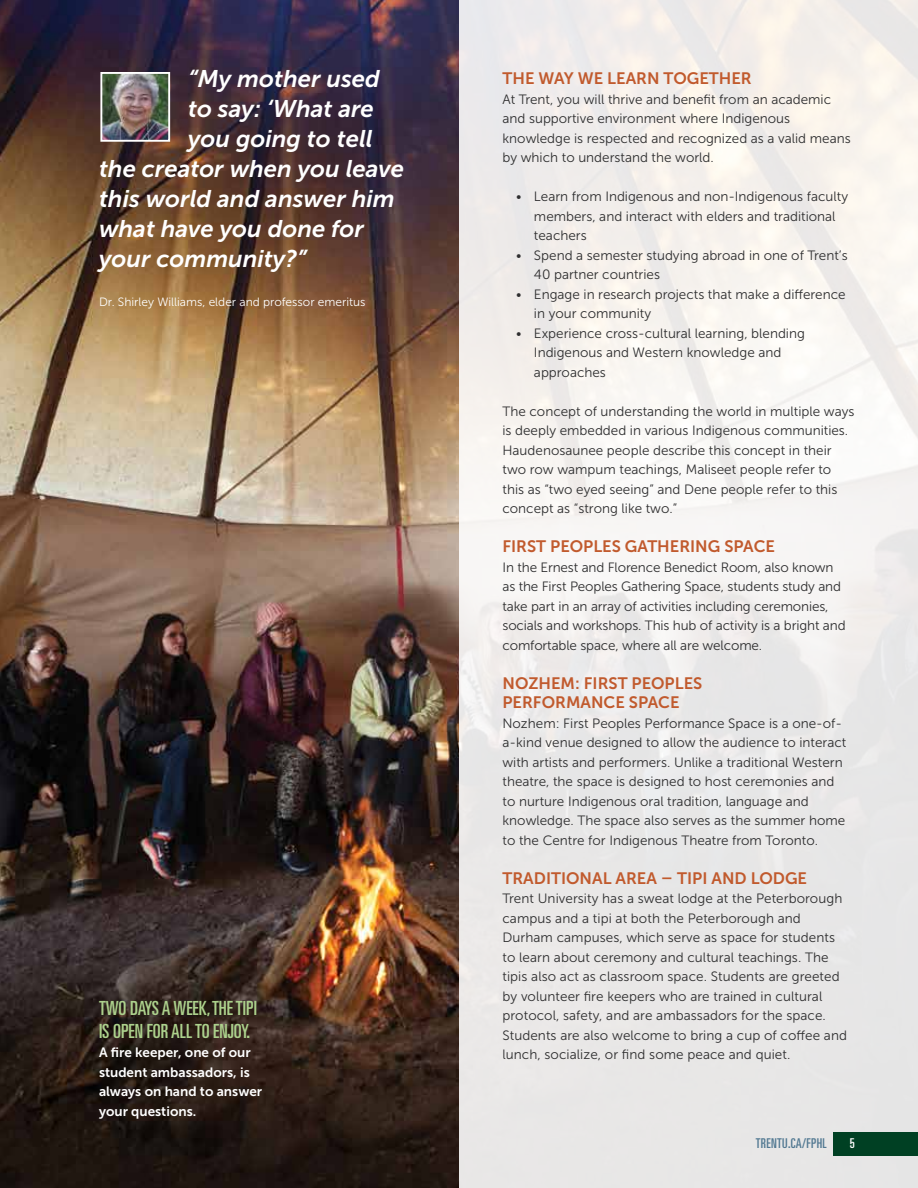
<style>
.page{position:relative;width:918px;height:1188px;background:#fff}
.page>*{position:absolute;margin:0;border:0;box-sizing:border-box;transform-origin:0 0}
.t1{font:italic 24px "Museo Sans 700";color:#fff}
.t2{font:ultra-condensed 19.5px/23.4px "Univers";color:#acd18c}
.t3{font:16.5px/19.5px "Museo Sans 700";color:#c15a2d}
.t4{font:13.5px/19.5px "Museo Sans 300";color:#2e2e2f}
.t5{font:13.5px/19.5px "Museo Sans 700";color:#fff}
.t6{font:ultra-condensed 13.5px "Univers";letter-spacing:.025em;color:#517891}
.t7{font:ultra-condensed 13.5px "Univers";color:#fff}
.t8{font:12px "Museo Sans 300";color:#fff}
</style>
<div class="page">
<img style="left:0;top:0;width:459px;height:1188px">
<div style="left:459px;top:0;width:459px;height:1188px;background:linear-gradient(to bottom,#f8f4f0,#e7e7e7)"></div>
<div style="left:833px;top:1132px;width:85px;height:24px;background:#004023"></div>
<img style="left:103px;top:75px;width:64px;height:64px">
<div style="left:100px;top:72px;width:70px;height:70px;border:2px solid #fff"></div>
<h1 class="t1" style="left:188px;top:66px;width:193px">“My mother used</h1>
<h1 class="t1" style="left:188px;top:96px;width:187px">to say: ‘What are</h1>
<h1 class="t1" style="left:188px;top:126px;width:186px">you going to tell</h1>
<h1 class="t1" style="left:99px;top:156px;width:307px">the creator when you leave</h1>
<h1 class="t1" style="left:99px;top:186px;width:297px">this world and answer him</h1>
<h1 class="t1" style="left:99px;top:216px;width:267px">what have you done for</h1>
<h1 class="t1" style="left:99px;top:246px;width:209px">your community?”</h1>
<p class="t8" style="left:99px;top:296px;width:268px">Dr. Shirley Williams, elder and professor emeritus</p>
<h2 class="t2" style="left:99px;top:996px;width:159px">TWO DAYS A WEEK, THE TIPI<br>IS OPEN FOR ALL TO ENJOY.</h2>
<p class="t5" style="left:99px;top:1043px;width:165px">A fire keeper, one of our student ambassadors, is always on hand to answer your questions.</p>
<p class="t3" style="left:502px;top:69px;width:251px">THE WAY WE LEARN TOGETHER</p>
<p class="t4" style="left:502px;top:90px;width:350px">At Trent, you will thrive and benefit from an academic and supportive environment where Indigenous knowledge is respected and recognized as a valid means by which to understand the world.</p>
<p class="t4" style="left:534px;top:187px;width:316px;text-indent:-18px">• Learn from Indigenous and non-Indigenous faculty members, and interact with elders and traditional teachers</p>
<p class="t4" style="left:534px;top:246px;width:315px;text-indent:-18px">• Spend a semester studying abroad in one of Trent’s<br>40 partner countries</p>
<p class="t4" style="left:534px;top:285px;width:313px;text-indent:-18px">• Engage in research projects that make a difference in your community</p>
<p class="t4" style="left:534px;top:324px;width:272px;text-indent:-18px">• Experience cross-cultural learning, blending<br>Indigenous and Western knowledge and approaches</p>
<p class="t4" style="left:502px;top:402px;width:353px">The concept of understanding the world in multiple ways is deeply embedded in various Indigenous communities.<br>Haudenosaunee people describe this concept in their two row wampum teachings, Maliseet people refer to this as “two eyed seeing” and Dene people refer to this concept as “strong like two.”</p>
<p class="t3" style="left:502px;top:537px;width:274px">FIRST PEOPLES GATHERING SPACE</p>
<p class="t4" style="left:502px;top:558px;width:345px">In the Ernest and Florence Benedict Room, also known as the First Peoples Gathering Space, students study and take part in an array of activities including ceremonies, socials and workshops. This hub of activity is a bright and comfortable space, where all are welcome.</p>
<p class="t3" style="left:502px;top:673px;width:201px">NOZHEM: FIRST PEOPLES<br>PERFORMANCE SPACE</p>
<p class="t4" style="left:502px;top:714px;width:345px">Nozhem: First Peoples Performance Space is a one-of&shy;a-kind venue designed to allow the audience to interact with artists and performers. Unlike a traditional Western theatre, the space is designed to host ceremonies and to nurture Indigenous oral tradition, language and knowledge. The space also serves as the summer home to the Centre for Indigenous Theatre from Toronto.</p>
<p class="t3" style="left:502px;top:868px;width:306px">TRADITIONAL AREA – TIPI AND LODGE</p>
<p class="t4" style="left:502px;top:889px;width:346px">Trent University has a sweat lodge at the Peterborough campus and a tipi at both the Peterborough and Durham campuses, which serve as space for students to learn about ceremony and cultural teachings. The tipis also act as classroom space. Students are greeted by volunteer fire keepers who are trained in cultural protocol, safety, and are ambassadors for the space.<br>Students are also welcome to bring a cup of coffee and lunch, socialize, or find some peace and quiet.</p>
<p class="t6" style="left:756px;top:1136px;width:72px">TRENTU.CA/FPHL</p>
<p class="t7" style="left:850px;top:1136px;width:7px">5</p>
</div>
